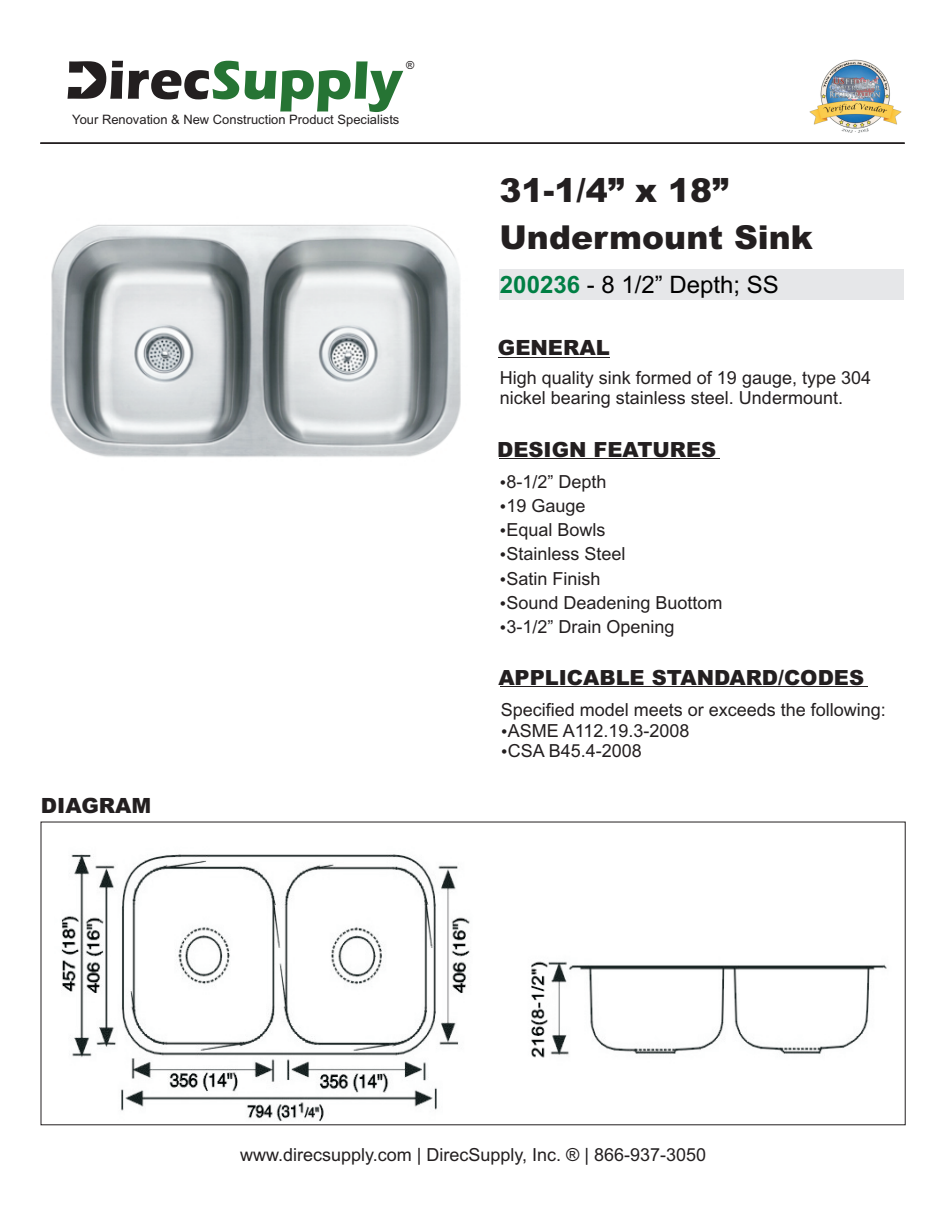
<style>
.page{position:relative;width:945px;height:1215px;background:#fff}
.page>*{position:absolute;margin:0;border:0;box-sizing:border-box;transform-origin:0 0}
.t1{font:900 33px/46.5px "Arial";color:#231f20}
.t2{font:24px "Arial";color:#000}
.t3{font:900 21px "Arial";color:#231f20}
.t4{font:900 20.85px "Arial";color:#231f20}
.t5{font:18px/20.1px "Arial";color:#231f20}
.t6{font:18px/24.2px "Arial Unicode MS";color:#231f20}
.t7{font:12.9px "Arial";color:#231f20}
.t8{font:11.1px "Arial";color:#231f20}
.s1{font-weight:700;color:#007f44}
</style>
<div class="page">
<svg style="left:68px;top:61px;width:335px;height:51px"></svg>
<svg style="left:40px;top:143px;width:865px;height:1px"></svg>
<img style="left:810px;top:59px;width:91px;height:74px">
<hr style="left:498px;top:357px;width:112px;height:1px;background:#231f20">
<hr style="left:500px;top:458px;width:220px;height:1px;background:#231f20">
<div style="left:500px;top:269px;width:404px;height:31px;background:#e6e7e9"></div>
<img style="left:50px;top:224px;width:411px;height:233px">
<img style="left:47px;top:821px;width:852px;height:300px">
<hr style="left:501px;top:686px;width:367px;height:1px;background:#231f20">
<p class="t8" style="left:406px;top:61px;width:10px">®</p>
<p class="t7" style="left:72px;top:115px;width:329px">Your Renovation &amp; New Construction Product Specialists</p>
<p class="t3" style="left:41px;top:797px;width:112px">DIAGRAM</p>
<h1 class="t1" style="left:500px;top:171px;width:315px">31-1/4” x 18”<br>Undermount Sink</h1>
<h2 class="t2" style="left:500px;top:275px;width:280px"><span class="s1">200236</span> - 8 1/2” Depth; SS</h2>
<p class="t3" style="left:498px;top:340px;width:113px">GENERAL</p>
<p class="t5" style="left:500px;top:369px;width:373px">High quality sink formed of 19 gauge, type 304 nickel bearing stainless steel. Undermount.</p>
<p class="t4" style="left:497px;top:442px;width:221px">DESIGN FEATURES</p>
<p class="t6" style="left:506px;top:471px;width:218px">8-1/2” Depth<br>19 Gauge<br>Equal Bowls<br>Stainless Steel<br>Satin Finish<br>Sound Deadening Buottom<br>3-1/2” Drain Opening</p>
<p class="t4" style="left:498px;top:670px;width:367px">APPLICABLE STANDARD/CODES</p>
<p class="t6" style="left:501px;top:699px;width:387px">Specified model meets or exceeds the following:</p>
<p class="t5" style="left:508px;top:723px;width:183px">ASME A112.19.3-2008<br>CSA B45.4-2008</p>
<p class="t5" style="left:240px;top:1146px;width:468px">www.direcsupply.com | DirecSupply, Inc. ® | 866-937-3050</p>
</div>
